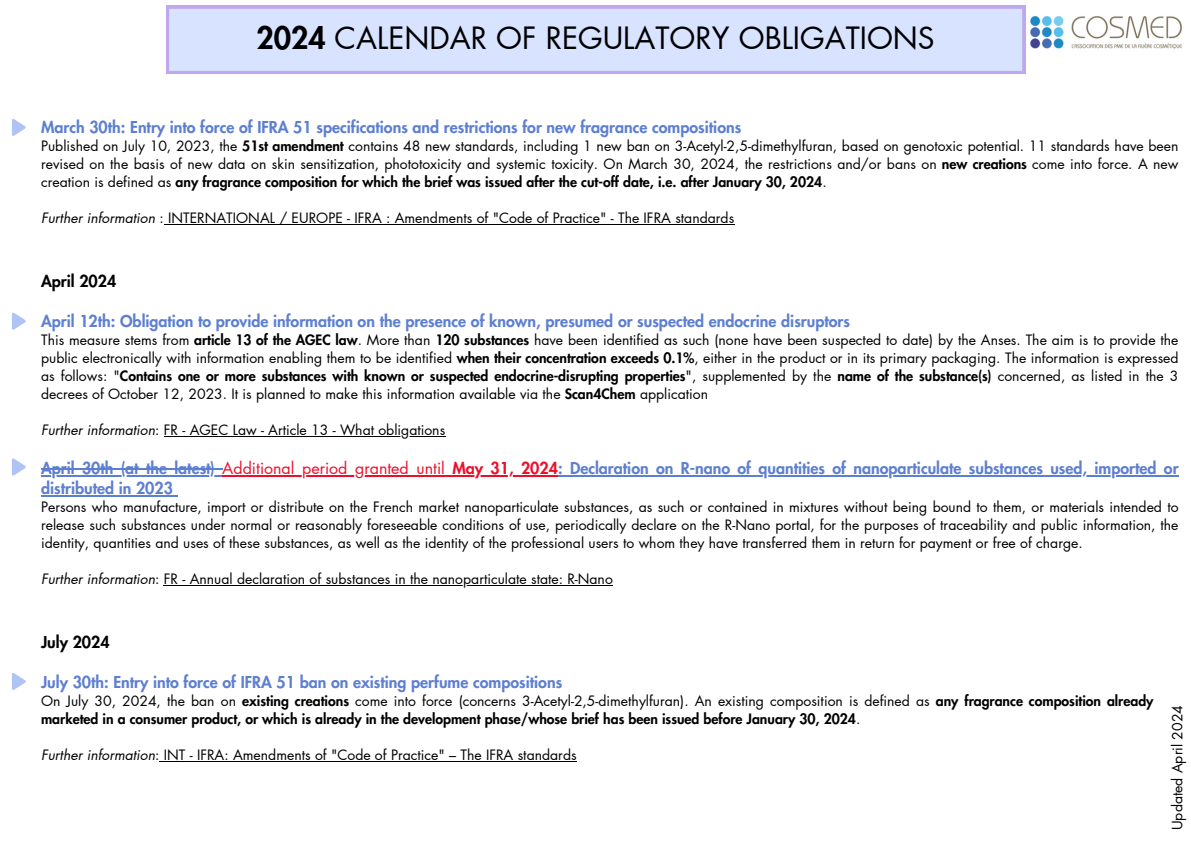
<style>
.page{position:relative;width:1191px;height:843px;background:#fff}
.page>*{position:absolute;margin:0;border:0;box-sizing:border-box;transform-origin:0 0}
.t1{font:30px "Futura LT Pro";color:#000}
.t2{font:800 16px "Futura LT Pro";color:#5d7fd1}
.t3{font:16px "Futura LT Pro";color:#ef0e2a}
.t4{font:800 16px "Futura LT Pro";color:#000}
.t5{font:14px/18px "Futura LT Pro";color:#000;text-align:justify}
.t6{font:800 14px/18px "Futura LT Pro";color:#000}
.s1{font-weight:800}
.s2{font-style:italic}
.s3{font-weight:800;color:#5d7fd1}
.s4{color:#ef0e2a}
.s5{font-weight:400}
</style>
<div class="page">
<img style="left:1030px;top:16px;width:152px;height:33px">
<svg style="left:12px;top:119px;width:13px;height:17px"></svg>
<hr style="left:164px;top:224px;width:570px;height:1px;background:#000">
<hr style="left:159px;top:760px;width:417px;height:1px;background:#000">
<svg style="left:12px;top:673px;width:13px;height:16px"></svg>
<svg style="left:166px;top:6px;width:859px;height:68px"></svg>
<hr style="left:164px;top:436px;width:281px;height:1px;background:#000">
<hr style="left:41px;top:475px;width:181px;height:1px;background:#5d7fd1">
<hr style="left:41px;top:468px;width:181px;height:1px;background:#5d7fd1">
<hr style="left:222px;top:475px;width:230px;height:1px;background:#ef0e2a">
<hr style="left:452px;top:475px;width:106px;height:1px;background:#ef0e2a">
<hr style="left:558px;top:475px;width:620px;height:1px;background:#5d7fd1">
<hr style="left:41px;top:495px;width:132px;height:1px;background:#5d7fd1">
<hr style="left:164px;top:584px;width:449px;height:1px;background:#000">
<svg style="left:12px;top:312px;width:13px;height:18px"></svg>
<svg style="left:12px;top:458px;width:13px;height:17px"></svg>
<h2 class="t1" style="left:256px;top:25px;width:679px"><span class="s1">2024</span> CALENDAR OF REGULATORY OBLIGATIONS</h2>
<p class="t2" style="left:41px;top:120px;width:701px">March 30th: Entry into force of IFRA 51 specifications and restrictions for new fragrance compositions</p>
<p class="t5" style="left:41px;top:137px;width:1138px">Published on July 10, 2023, the <span class="s1">51st amendment</span> contains 48 new standards, including 1 new ban on 3-Acetyl-2,5-dimethylfuran, based on genotoxic potential. 11 standards have been revised on the basis of new data on skin sensitization, phototoxicity and systemic toxicity. On March 30, 2024, the restrictions and/or bans on <span class="s1">new creations</span> come into force. A new creation is defined as <span class="s1">any fragrance composition for which the brief was issued after the cut-off date, i.e. after January 30, 2024</span>.</p>
<p class="t5" style="left:41px;top:209px;width:694px"><span class="s2">Further information</span> : INTERNATIONAL / EUROPE - IFRA : Amendments of "Code of Practice" - The IFRA standards</p>
<p class="t4" style="left:41px;top:273px;width:77px">April 2024</p>
<p class="t2" style="left:41px;top:314px;width:810px">April 12th: Obligation to provide information on the presence of known, presumed or suspected endocrine disruptors</p>
<p class="t5" style="left:41px;top:331px;width:1138px">This measure stems from <span class="s1">article 13 of the AGEC law</span>. More than <span class="s1">120 substances</span> have been identified as such (none have been suspected to date) by the Anses. The aim is to provide the public electronically with information enabling them to be identified <span class="s1">when their concentration exceeds 0.1%</span>, either in the product or in its primary packaging. The information is expressed as follows: "<span class="s1">Contains one or more substances with known or suspected endocrine-disrupting properties</span>", supplemented by the <span class="s1">name of the substance(s)</span> concerned, as listed in the 3 decrees of October 12, 2023. It is planned to make this information available via the <span class="s1">Scan4Chem</span> application</p>
<p class="t5" style="left:41px;top:421px;width:405px"><span class="s2">Further information</span>: FR - AGEC Law - Article 13 - What obligations</p>
<p class="t3" style="left:41px;top:460px;width:405px"><span class="s3">April 30th (at the latest)</span> Additional period granted until</p>
<h2 class="t2" style="left:452px;top:460px;width:727px"><span class="s4">May 31, 2024</span>: Declaration on R-nano of quantities of nanoparticulate substances used, imported or</h2>
<p class="t2" style="left:41px;top:480px;width:133px">distributed in 2023</p>
<p class="t5" style="left:41px;top:498px;width:1138px">Persons who manufacture, import or distribute on the French market nanoparticulate substances, as such or contained in mixtures without being bound to them, or materials intended to release such substances under normal or reasonably foreseeable conditions of use, periodically declare on the R-Nano portal, for the purposes of traceability and public information, the identity, quantities and uses of these substances, as well as the identity of the professional users to whom they have transferred them in return for payment or free of charge.</p>
<p class="t5" style="left:41px;top:570px;width:573px"><span class="s2">Further information</span>: FR - Annual declaration of substances in the nanoparticulate state: R-Nano</p>
<p class="t4" style="left:41px;top:634px;width:70px">July 2024</p>
<p class="t2" style="left:41px;top:675px;width:522px">July 30th: Entry into force of IFRA 51 ban on existing perfume compositions</p>
<p class="t6" style="left:41px;top:692px;width:1113px"><span class="s5">On July 30, 2024, the ban on</span> existing creations <span class="s5">come into force (concerns 3-Acetyl-2,5-dimethylfuran). An existing composition is defined as</span> any fragrance composition already marketed in a consumer product, or which is already in the development phase/whose brief has been issued before January 30, 2024<span class="s5">.</span></p>
<p class="t5" style="left:41px;top:746px;width:537px"><span class="s2">Further information</span>: INT - IFRA: Amendments of "Code of Practice" – The IFRA standards</p>
<p class="t5" style="left:1168px;top:829px;width:126px;rotate:-90deg">Updated April 2024</p>
</div>
